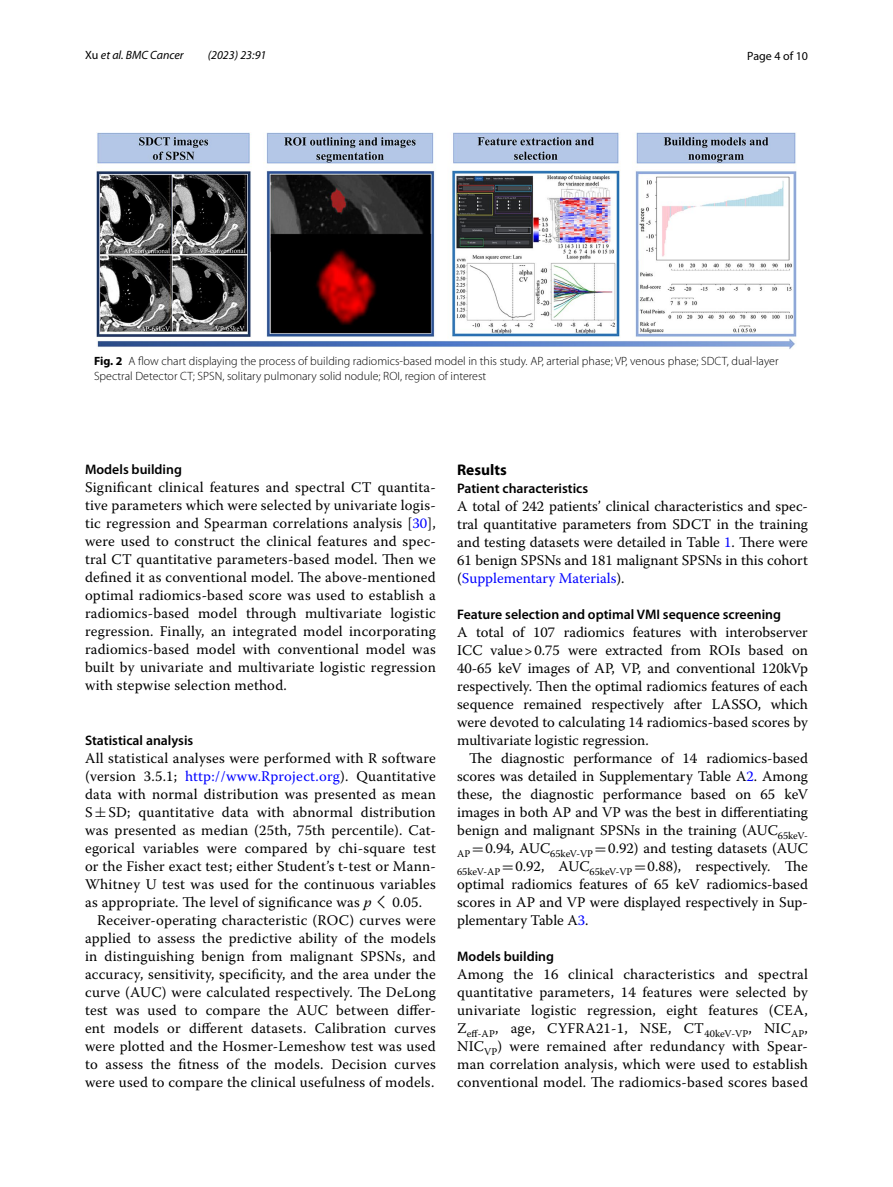
<style>
.page{position:relative;width:893px;height:1187px;background:#fff}
.page>*{position:absolute;margin:0;border:0;box-sizing:border-box;transform-origin:0 0}
.t1{font:700 15.45px "Myriad Pro";color:#000}
.t2{font:14.7px/18px "Warnock Pro";letter-spacing:.015em;color:#000;text-align:justify}
.t3{font:600 13.8px "Myriad Pro";color:#000}
.t4{font:300 12px/15px "Myriad Pro";color:#000}
.t5{font:italic 12px "Myriad Pro";color:#000}
.t6{font:12px "Myriad Pro";color:#000}
.s1{font-style:normal}
.s2{font-weight:700}
.s3{color:#00f}
.s4{font-family:"MTSY"}
.s5{font-style:italic}
.s6{font-family:"Code 2000"}
</style>
<div class="page">
<img style="left:96px;top:133px;width:701px;height:216px">
<p class="t5" style="left:85px;top:48px;width:100px"><span class="s1">Xu</span> et al. BMC Cancer</p>
<p class="t5" style="left:208px;top:48px;width:60px">(2023) 23:91</p>
<p class="t6" style="left:747px;top:48px;width:62px">Page 4 of 10</p>
<p class="t4" style="left:94px;top:353px;width:686px"><span class="s2">Fig. 2</span> A flow chart displaying the process of building radiomics-based model in this study. AP, arterial phase; VP, venous phase; SDCT, dual-layer<br>Spectral Detector CT; SPSN, solitary pulmonary solid nodule; ROI, region of interest</p>
<p class="t3" style="left:85px;top:460px;width:98px">Models building</p>
<p class="t2" style="left:85px;top:477px;width:352px">Significant clinical features and spectral CT quantita&shy;tive parameters which were selected by univariate logis&shy;tic regression and Spearman correlations analysis [<span class="s3">30</span>], were used to construct the clinical features and spec&shy;tral CT quantitative parameters-based model. Then we defined it as conventional model. The above-mentioned optimal radiomics-based score was used to establish a radiomics-based model through multivariate logistic regression. Finally, an integrated model incorporating radiomics-based model with conventional model was built by univariate and multivariate logistic regression with stepwise selection method.</p>
<p class="t3" style="left:85px;top:731px;width:110px">Statistical analysis</p>
<p class="t2" style="left:85px;top:748px;width:352px">All statistical analyses were performed with R software</p>
<p class="t2" style="left:85px;top:766px;width:352px">(version 3.5.1; <span class="s3">http://www.Rproject.org</span>). Quantitative</p>
<p class="t2" style="left:85px;top:784px;width:352px">data with normal distribution was presented as mean</p>
<p class="t2" style="left:85px;top:802px;width:352px">S<span class="s4">±</span>SD; quantitative data with abnormal distribution</p>
<p class="t2" style="left:85px;top:820px;width:352px">was presented as median (25th, 75th percentile). Cat-</p>
<p class="t2" style="left:85px;top:838px;width:352px">egorical variables were compared by chi-square test</p>
<p class="t2" style="left:85px;top:856px;width:352px">or the Fisher exact test; either Student’s t-test or Mann-</p>
<p class="t2" style="left:85px;top:874px;width:352px">Whitney U test was used for the continuous variables</p>
<p class="t2" style="left:85px;top:892px;width:339px">as appropriate. The level of significance was <span class="s5">p</span><span class="s6">＜</span> 0.05.</p>
<p class="t2" style="left:97px;top:910px;width:340px">Receiver-operating characteristic (ROC) curves were</p>
<p class="t2" style="left:85px;top:928px;width:352px">applied to assess the predictive ability of the models</p>
<p class="t2" style="left:85px;top:946px;width:352px">in distinguishing benign from malignant SPSNs, and</p>
<p class="t2" style="left:85px;top:964px;width:352px">accuracy, sensitivity, specificity, and the area under the</p>
<p class="t2" style="left:85px;top:982px;width:352px">curve (AUC) were calculated respectively. The DeLong</p>
<p class="t2" style="left:85px;top:1000px;width:352px">test was used to compare the AUC between differ-</p>
<p class="t2" style="left:85px;top:1018px;width:352px">ent models or different datasets. Calibration curves</p>
<p class="t2" style="left:85px;top:1036px;width:352px">were plotted and the Hosmer-Lemeshow test was used</p>
<p class="t2" style="left:85px;top:1054px;width:352px">to assess the fitness of the models. Decision curves</p>
<p class="t2" style="left:85px;top:1072px;width:351px">were used to compare the clinical usefulness of models.</p>
<p class="t1" style="left:457px;top:459px;width:51px">Results</p>
<p class="t3" style="left:457px;top:479px;width:133px">Patient characteristics</p>
<p class="t2" style="left:457px;top:497px;width:352px">A total of 242 patients’ clinical characteristics and spec&shy;tral quantitative parameters from SDCT in the training and testing datasets were detailed in Table <span class="s3">1</span>. There were 61 benign SPSNs and 181 malignant SPSNs in this cohort (<span class="s3">Supplementary Materials</span>).</p>
<p class="t3" style="left:457px;top:605px;width:325px">Feature selection and optimal VMI sequence screening</p>
<p class="t2" style="left:457px;top:623px;width:352px">A total of 107 radiomics features with interobserver ICC value&gt;0.75 were extracted from ROIs based on 40-65 keV images of AP, VP, and conventional 120kVp respectively. Then the optimal radiomics features of each sequence remained respectively after LASSO, which were devoted to calculating 14 radiomics-based scores by multivariate logistic regression.</p>
<p class="t2" style="left:457px;top:749px;width:352px;text-indent:12px">The diagnostic performance of 14 radiomics-based scores was detailed in Supplementary Table A<span class="s3">2</span>. Among these, the diagnostic performance based on 65 keV images in both AP and VP was the best in differentiating benign and malignant SPSNs in the training (AUC<sub>65keV-AP</sub> <span class="s4">=</span>0.94, AUC<sub>65keV-VP</sub> <span class="s4">=</span>0.92) and testing datasets (AUC <sub>65keV-AP</sub> <span class="s4">=</span>0.92, AUC<sub>65keV-VP</sub> <span class="s4">=</span>0.88), respectively. The optimal radiomics features of 65 keV radiomics-based scores in AP and VP were displayed respectively in Sup&shy;plementary Table A<span class="s3">3</span>.</p>
<p class="t3" style="left:457px;top:947px;width:98px">Models building</p>
<p class="t2" style="left:457px;top:965px;width:352px">Among the 16 clinical characteristics and spectral quantitative parameters, 14 features were selected by univariate logistic regression, eight features (CEA, Z<sub>eff-AP</sub>, age, CYFRA21-1, NSE, CT<sub>40keV-VP</sub>, NIC<sub>AP</sub>, NIC<sub>VP</sub>) were remained after redundancy with Spear&shy;man correlation analysis, which were used to establish conventional model. The radiomics-based scores based</p>
</div>
